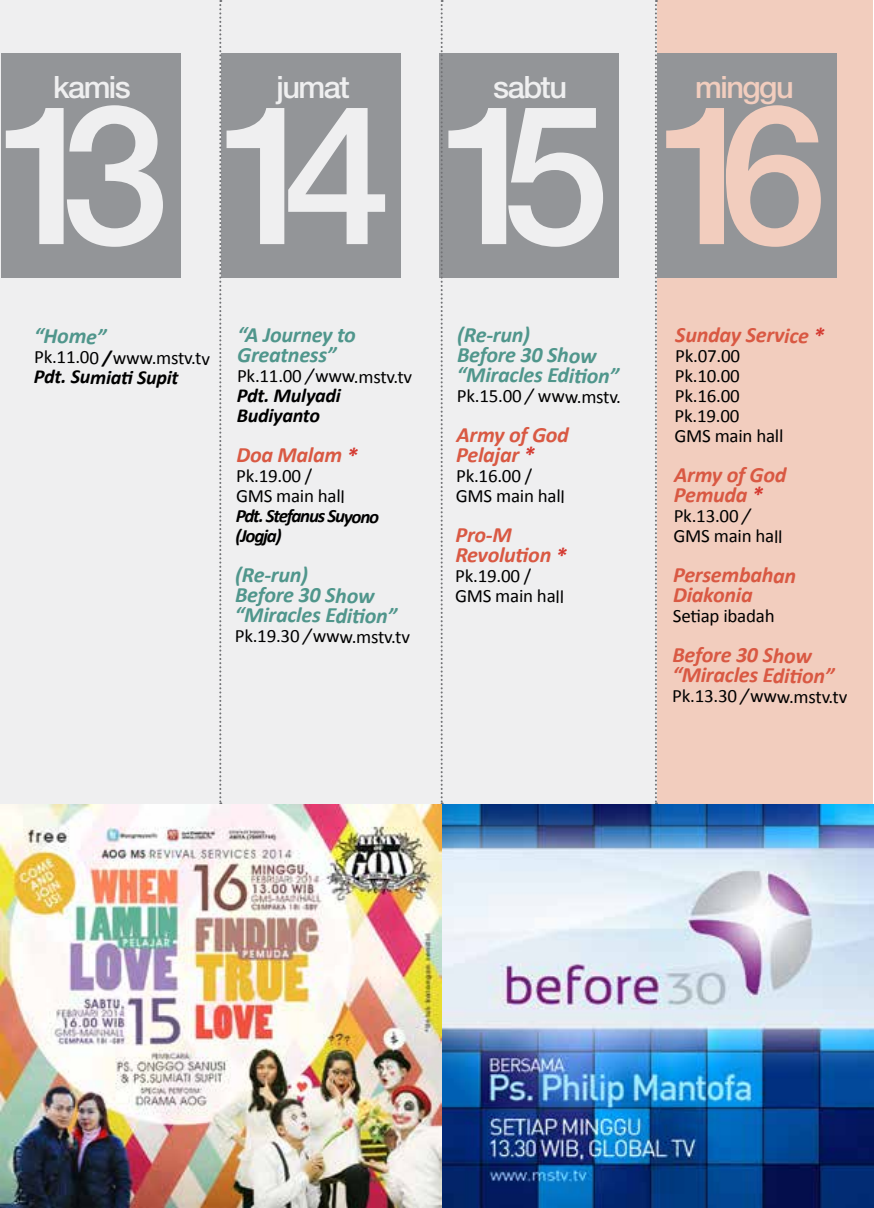
<style>
.page{position:relative;width:874px;height:1208px;background:#fff}
.page>*{position:absolute;margin:0;border:0;box-sizing:border-box;transform-origin:0 0}
.t1{font:500 194.4px "Helvetica Neue LT Pro";letter-spacing:-.225em;color:#efeff0}
.t2{font:500 30.8px "Helvetica Neue LT Pro";letter-spacing:-.05em;color:#efeff0}
.t3{font:500 30.8px "Helvetica Neue LT Pro";letter-spacing:-.05em;color:#f2cdbe}
.t4{font:italic 700 22px/20.2px "Calibri";color:#d95943}
.t5{font:italic 700 22px/19.8px "Calibri";color:#50968c}
.t6{font:italic 700 20px/20.2px "Calibri";color:#000}
.t7{font:18.8px/20px "Calibri";letter-spacing:-.02em;color:#000}
.t8{font:italic 700 18.8px/19.6px "Calibri";letter-spacing:-.07em;color:#000}
.s1{color:#f2cdbe}
.s2{font-weight:700;font-style:italic}
.s3{font-style:italic}
.s4{color:#d43930}
</style>
<div class="page">
<div style="left:655px;top:0;width:216px;height:804px;background:#f2cdbe"></div>
<div style="left:0;top:0;width:656px;height:806px;background:#efeff0"></div>
<div style="left:1px;top:54px;width:180px;height:224px;background:#939598"></div>
<div style="left:220px;top:54px;width:180px;height:224px;background:#939598"></div>
<div style="left:439px;top:54px;width:180px;height:224px;background:#939598"></div>
<div style="left:657px;top:54px;width:179px;height:224px;background:#939598"></div>
<svg style="left:219px;top:0;width:2px;height:804px"></svg>
<svg style="left:440px;top:0;width:2px;height:804px"></svg>
<svg style="left:655px;top:0;width:1px;height:804px"></svg>
<img style="left:0;top:804px;width:873px;height:404px">
<h2 class="t2" style="left:53px;top:69px;width:79px">kamis</h2>
<h2 class="t2" style="left:276px;top:69px;width:75px">jumat</h2>
<h2 class="t2" style="left:493px;top:69px;width:75px">sabtu</h2>
<h2 class="t3" style="left:694px;top:69px;width:100px">minggu</h2>
<h1 class="t1" style="left:-5px;top:59px;width:833px">13 14 15 <span class="s1">16</span></h1>
<p class="t5" style="left:35px;top:326px;width:74px;rotate:1deg">“Home”</p>
<p class="t7" style="left:34px;top:348px;width:177px">Pk.11.00 <span class="s2">/</span> www.mstv.tv</p>
<p class="t6" style="left:34px;top:366px;width:146px;rotate:1deg">Pdt. Sumiati Supit</p>
<p class="t5" style="left:237px;top:324px;width:120px;rotate:1deg">“A Journey to<br>Greatness”</p>
<p class="t7" style="left:237px;top:366px;width:177px">Pk.11.00 <span class="s3">/</span>www.mstv.tv</p>
<p class="t6" style="left:237px;top:384px;width:105px;rotate:1deg">Pdt. Mulyadi<br>Budiyanto</p>
<p class="t4" style="left:236px;top:444px;width:123px;rotate:1deg">Doa Malam <span class="s4">*</span></p>
<p class="t7" style="left:236px;top:465px;width:111px">Pk.19.00 /<br>GMS main hall</p>
<p class="t8" style="left:235px;top:506px;width:145px">Pdt. Stefanus Suyono (Jogja)</p>
<p class="t5" style="left:235px;top:564px;width:164px;rotate:1deg">(Re-run)<br>Before 30 Show “Miracles Editi on”</p>
<p class="t7" style="left:235px;top:626px;width:177px">Pk.19.30 <span class="s3">/</span>www.mstv.tv</p>
<p class="t5" style="left:457px;top:324px;width:164px;rotate:1deg">(Re-run)<br>Before 30 Show “Miracles Editi on”</p>
<p class="t7" style="left:456px;top:386px;width:166px">Pk.15.00 <span class="s3">/</span> www.mstv.</p>
<p class="t4" style="left:456px;top:424px;width:114px;rotate:1deg">Army of God<br>Pelajar <span class="s4">*</span></p>
<p class="t7" style="left:455px;top:465px;width:111px">Pk.16.00 /<br>GMS main hall</p>
<p class="t4" style="left:455px;top:524px;width:113px;rotate:1deg">Pro-M<br>Revoluti on <span class="s4">*</span></p>
<p class="t7" style="left:455px;top:565px;width:111px">Pk.19.00 /<br>GMS main hall</p>
<p class="t4" style="left:675px;top:323px;width:151px;rotate:1deg">Sunday Service <span class="s4">*</span></p>
<p class="t7" style="left:674px;top:346px;width:111px">Pk.07.00<br>Pk.10.00<br>Pk.16.00<br>Pk.19.00<br>GMS main hall</p>
<p class="t4" style="left:674px;top:464px;width:114px;rotate:1deg">Army of God<br>Pemuda <span class="s4">*</span></p>
<p class="t7" style="left:673px;top:505px;width:111px">Pk.13.00 <span class="s3">/<br></span>GMS main hall</p>
<p class="t4" style="left:673px;top:564px;width:124px;rotate:1deg">Persembahan<br>Diakonia</p>
<p class="t7" style="left:672px;top:606px;width:103px">Setiap ibadah</p>
<p class="t4" style="left:672px;top:644px;width:164px;rotate:1deg">Before 30 Show “Miracles Editi on”</p>
<p class="t7" style="left:671px;top:686px;width:177px">Pk.13.30 <span class="s3">/</span>www.mstv.tv</p>
</div>
